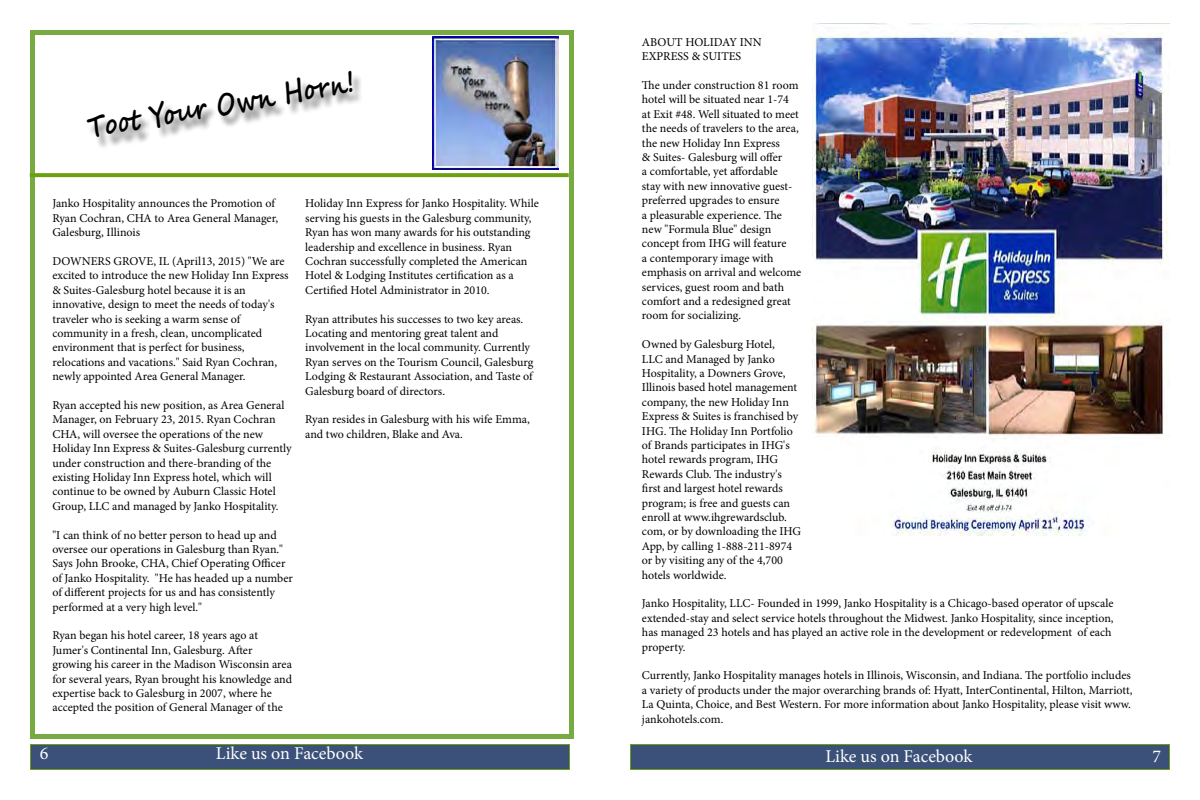
<style>
.page{position:relative;width:1200px;height:800px;background:#fff}
.page>*{position:absolute;margin:0;border:0;box-sizing:border-box;transform-origin:0 0}
.t1{font:700 30px "Segoe Script";color:#000;scale:.8 1}
.t2{font:18px "Minion Pro";color:#fff}
.t3{font:12px/14.4px "Minion Pro";color:#000}
</style>
<div class="page">
<div style="left:630px;top:744px;width:540px;height:26px;background:#3c5179;border:1px solid #6da010"></div>
<div style="left:30px;top:30px;width:544px;height:709px;border:5px solid #78aa42"></div>
<img style="left:433px;top:37px;width:126px;height:132px">
<svg style="left:30px;top:173px;width:539px;height:4px;background:#72a318"></svg>
<div style="left:88px;top:73px;width:276px;height:78px;background:#000;opacity:.5"></div>
<div style="left:30px;top:744px;width:540px;height:26px;background:#3c5179;border:1px solid #6da010"></div>
<img style="left:813px;top:24px;width:357px;height:512px">
<h1 class="t1" style="left:84px;top:104px;width:339px;rotate:-10deg">Toot Your Own Horn!</h1>
<p class="t3" style="left:52px;top:196px;width:227px">Janko Hospitality announces the Promotion of<br>Ryan Cochran, CHA to Area General Manager,<br>Galesburg, Illinois</p>
<p class="t3" style="left:52px;top:254px;width:238px">DOWNERS GROVE, IL (April13, 2015) "We are excited to introduce the new Holiday Inn Express &amp; Suites-Galesburg hotel because it is an innovative, design to meet the needs of today's traveler who is seeking a warm sense of community in a fresh, clean, uncomplicated environment that is perfect for business, relocations and vacations." Said Ryan Cochran, newly appointed Area General Manager.</p>
<p class="t3" style="left:52px;top:398px;width:241px">Ryan accepted his new position, as Area General Manager, on February 23, 2015. Ryan Cochran CHA, will oversee the operations of the new Holiday Inn Express &amp; Suites-Galesburg currently under construction and there-branding of the existing Holiday Inn Express hotel, which will continue to be owned by Auburn Classic Hotel Group, LLC and managed by Janko Hospitality.</p>
<p class="t3" style="left:52px;top:528px;width:242px">"I can think of no better person to head up and oversee our operations in Galesburg than Ryan." Says John Brooke, CHA, Chief Operating Officer of Janko Hospitality. "He has headed up a number of different projects for us and has consistently performed at a very high level."</p>
<p class="t3" style="left:52px;top:628px;width:241px">Ryan began his hotel career, 18 years ago at Jumer's Continental Inn, Galesburg. After growing his career in the Madison Wisconsin area for several years, Ryan brought his knowledge and expertise back to Galesburg in 2007, where he accepted the position of General Manager of the</p>
<p class="t3" style="left:305px;top:196px;width:235px">Holiday Inn Express for Janko Hospitality. While serving his guests in the Galesburg community, Ryan has won many awards for his outstanding leadership and excellence in business. Ryan Cochran successfully completed the American Hotel &amp; Lodging Institutes certification as a Certified Hotel Administrator in 2010.</p>
<p class="t3" style="left:305px;top:312px;width:230px">Ryan attributes his successes to two key areas.<br>Locating and mentoring great talent and involvement in the local community. Currently Ryan serves on the Tourism Council, Galesburg Lodging &amp; Restaurant Association, and Taste of Galesburg board of directors.</p>
<p class="t3" style="left:305px;top:412px;width:226px">Ryan resides in Galesburg with his wife Emma, and two children, Blake and Ava.</p>
<h2 class="t2" style="left:40px;top:741px;width:10px">6</h2>
<h2 class="t2" style="left:216px;top:741px;width:149px">Like us on Facebook</h2>
<p class="t3" style="left:642px;top:35px;width:121px">ABOUT HOLIDAY INN<br>EXPRESS &amp; SUITES</p>
<p class="t3" style="left:642px;top:78px;width:161px">The under construction 81 room hotel will be situated near 1-74<br>at Exit #48. Well situated to meet the needs of travelers to the area, the new Holiday Inn Express<br>&amp; Suites- Galesburg will offer<br>a comfortable, yet affordable<br>stay with new innovative guest&shy;preferred upgrades to ensure<br>a pleasurable experience. The new "Formula Blue" design concept from IHG will feature<br>a contemporary image with emphasis on arrival and welcome services, guest room and bath comfort and a redesigned great room for socializing.</p>
<p class="t3" style="left:642px;top:337px;width:161px">Owned by Galesburg Hotel,<br>LLC and Managed by Janko<br>Hospitality, a Downers Grove,<br>Illinois based hotel management company, the new Holiday Inn<br>Express &amp; Suites is franchised by<br>IHG. The Holiday Inn Portfolio of Brands participates in IHG's hotel rewards program, IHG<br>Rewards Club. The industry's first and largest hotel rewards program; is free and guests can enroll at www.ihgrewardsclub. com, or by downloading the IHG<br>App, by calling 1-888-211-8974 or by visiting any of the 4,700 hotels worldwide.</p>
<p class="t3" style="left:642px;top:596px;width:473px">Janko Hospitality, LLC- Founded in 1999, Janko Hospitality is a Chicago-based operator of upscale extended-stay and select service hotels throughout the Midwest. Janko Hospitality, since inception, has managed 23 hotels and has played an active role in the development or redevelopment of each property.</p>
<p class="t3" style="left:642px;top:668px;width:492px">Currently, Janko Hospitality manages hotels in Illinois, Wisconsin, and Indiana. The portfolio includes a variety of products under the major overarching brands of: Hyatt, InterContinental, Hilton, Marriott, La Quinta, Choice, and Best Western. For more information about Janko Hospitality, please visit www. jankohotels.com.</p>
<h2 class="t2" style="left:825px;top:744px;width:149px">Like us on Facebook</h2>
<h2 class="t2" style="left:1152px;top:744px;width:10px">7</h2>
</div>
